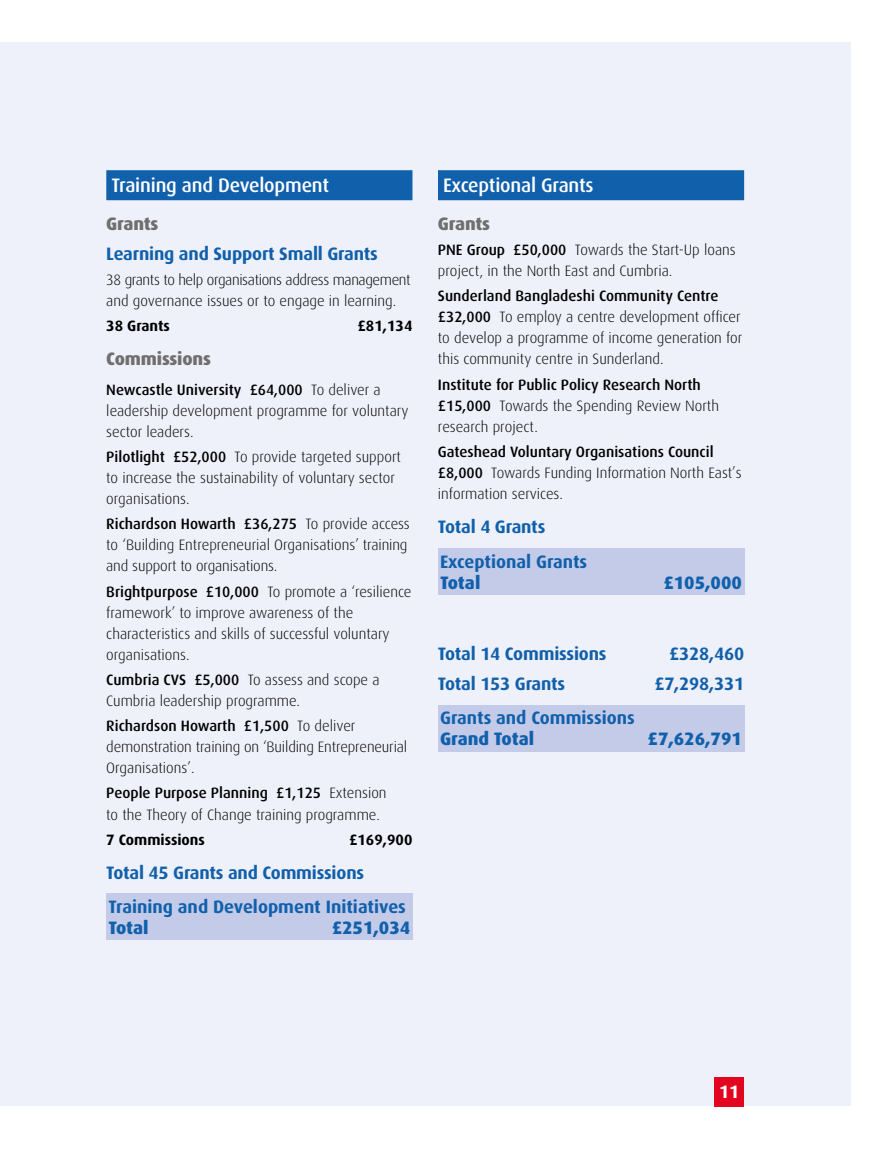
<style>
.page{position:relative;width:893px;height:1149px;background:#fff}
.page>*{position:absolute;margin:0;border:0;box-sizing:border-box;transform-origin:0 0}
.t1{font:500 19.5px "Dax";letter-spacing:-.01em;color:#fff}
.t2{font:700 18px/34.2px "Dax";letter-spacing:-.01em;color:#1160ab}
.t3{font:800 18px "Dax";color:#1160ab}
.t4{font:800 18px "Dax";letter-spacing:-.01em;color:#706f6f}
.t5{font:700 18px "Dax";color:#fff}
.t6{font:300 15px/21px "Dax";color:#000}
.t7{font:300 15px/21px "Dax";letter-spacing:-.025em;color:#000}
.t8{font:700 15px "Dax";color:#000}
.s1{font-weight:500}
</style>
<div class="page">
<div style="left:0;top:43px;width:850px;height:1063px;background:#eff1fa"></div>
<div style="left:714px;top:1076px;width:30px;height:30px;background:#e30520"></div>
<div style="left:106px;top:170px;width:306px;height:30px;background:#1160ab"></div>
<div style="left:106px;top:893px;width:306px;height:47px;background:#c3cbe9"></div>
<div style="left:438px;top:170px;width:306px;height:30px;background:#1160ab"></div>
<div style="left:438px;top:547px;width:306px;height:47px;background:#c3cbe9"></div>
<div style="left:438px;top:704px;width:306px;height:47px;background:#c3cbe9"></div>
<h1 class="t1" style="left:111px;top:174px;width:219px">Training and Development</h1>
<p class="t4" style="left:106px;top:213px;width:54px">Grants</p>
<p class="t2" style="left:106px;top:236px;width:273px">Learning and Support Small Grants</p>
<p class="t7" style="left:106px;top:269px;width:306px">38 grants to help organisations address management and governance issues or to engage in learning.</p>
<p class="t8" style="left:106px;top:317px;width:65px">38 Grants</p>
<p class="t8" style="left:357px;top:317px;width:56px">£81,134</p>
<p class="t4" style="left:106px;top:348px;width:106px">Commissions</p>
<p class="t6" style="left:106px;top:379px;width:304px"><span class="s1">Newcastle University £64,000</span> To deliver a leadership development programme for voluntary sector leaders.</p>
<p class="t6" style="left:106px;top:446px;width:296px"><span class="s1">Pilotlight £52,000</span> To provide targeted support to increase the sustainability of voluntary sector organisations.</p>
<p class="t6" style="left:106px;top:513px;width:305px"><span class="s1">Richardson Howarth £36,275</span> To provide access to ‘Building Entrepreneurial Organisations’ training and support to organisations.</p>
<p class="t6" style="left:106px;top:581px;width:307px"><span class="s1">Brightpurpose £10,000</span> To promote a ‘resilience framework’ to improve awareness of the characteristics and skills of successful voluntary organisations.</p>
<p class="t6" style="left:106px;top:669px;width:275px"><span class="s1">Cumbria CVS £5,000</span> To assess and scope a<br>Cumbria leadership programme.</p>
<p class="t6" style="left:106px;top:715px;width:302px"><span class="s1">Richardson Howarth £1,500</span> To deliver demonstration training on ‘Building Entrepreneurial<br>Organisations’.</p>
<p class="t6" style="left:106px;top:782px;width:282px"><span class="s1">People Purpose Planning £1,125</span> Extension to the Theory of Change training programme.</p>
<p class="t8" style="left:106px;top:830px;width:100px">7 Commissions</p>
<p class="t8" style="left:349px;top:830px;width:65px">£169,900</p>
<p class="t2" style="left:106px;top:855px;width:301px">Total 45 Grants and Commissions<br>Training and Development Initiatives</p>
<p class="t3" style="left:108px;top:917px;width:42px">Total</p>
<p class="t3" style="left:332px;top:917px;width:80px">£251,034</p>
<h1 class="t1" style="left:443px;top:174px;width:152px">Exceptional Grants</h1>
<p class="t4" style="left:438px;top:213px;width:54px">Grants</p>
<p class="t6" style="left:438px;top:239px;width:299px"><span class="s1">PNE Group £50,000</span> Towards the Start-Up loans project, in the North East and Cumbria.</p>
<p class="t6" style="left:438px;top:286px;width:306px"><span class="s1">Sunderland Bangladeshi Community Centre £32,000</span> To employ a centre development officer to develop a programme of income generation for this community centre in Sunderland.</p>
<p class="t6" style="left:438px;top:374px;width:283px"><span class="s1">Institute for Public Policy Research North £15,000</span> Towards the Spending Review North research project.</p>
<p class="t6" style="left:438px;top:441px;width:305px"><span class="s1">Gateshead Voluntary Organisations Council £8,000</span> Towards Funding Information North East’s information services.</p>
<p class="t2" style="left:438px;top:510px;width:151px">Total 4 Grants<br>Exceptional Grants</p>
<p class="t3" style="left:440px;top:572px;width:42px">Total</p>
<p class="t3" style="left:663px;top:572px;width:80px">£105,000</p>
<p class="t2" style="left:438px;top:636px;width:170px">Total 14 Commissions</p>
<p class="t2" style="left:669px;top:636px;width:76px">£328,460</p>
<p class="t2" style="left:438px;top:666px;width:129px">Total 153 Grants</p>
<p class="t2" style="left:654px;top:666px;width:91px">£7,298,331</p>
<p class="t2" style="left:440px;top:701px;width:196px">Grants and Commissions</p>
<p class="t3" style="left:440px;top:728px;width:96px">Grand Total</p>
<p class="t3" style="left:648px;top:728px;width:96px">£7,626,791</p>
<p class="t5" style="left:719px;top:1081px;width:22px">11</p>
</div>
